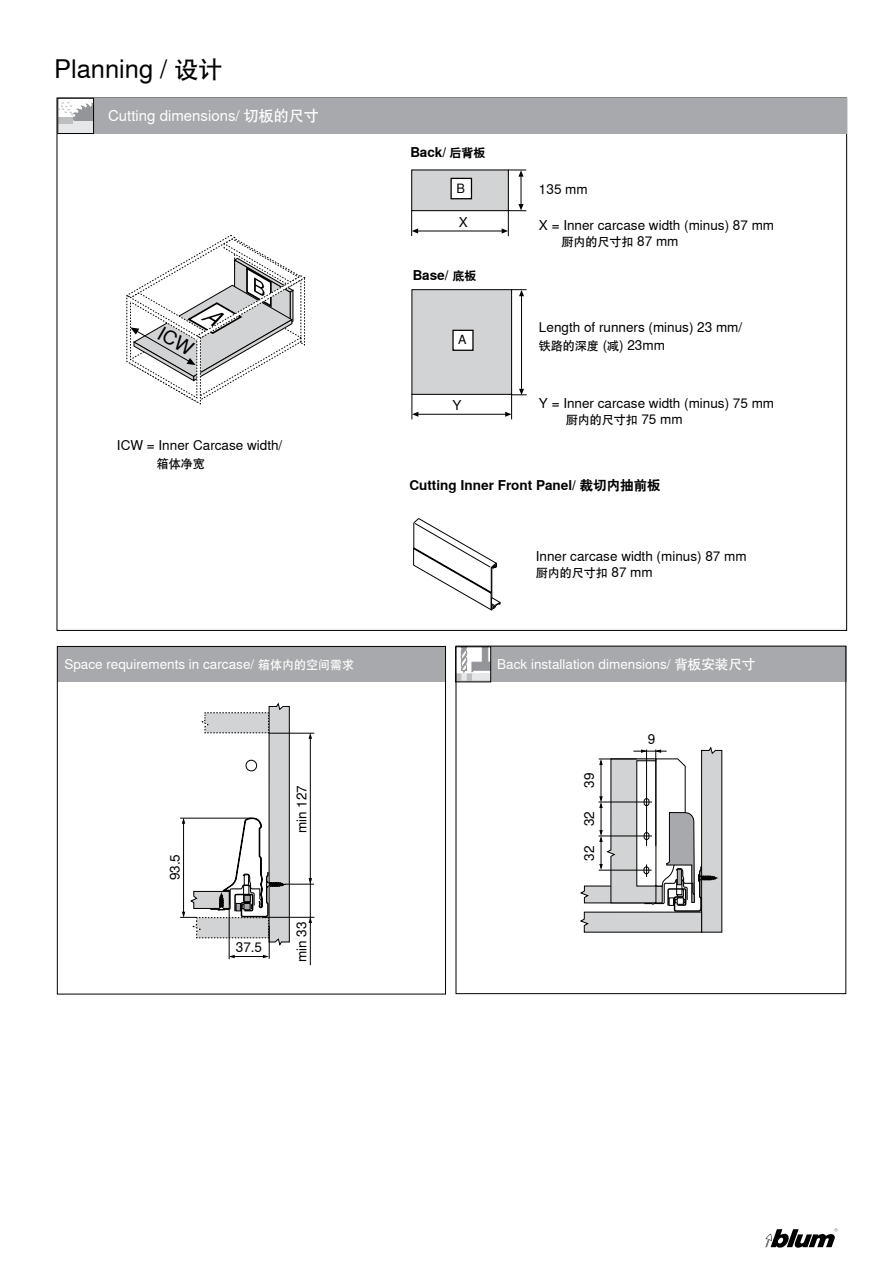
<style>
.page{position:relative;width:893px;height:1263px;background:#fff}
.page>*{position:absolute;margin:0;border:0;box-sizing:border-box;transform-origin:0 0}
.t1{font:25.5px "Nimbus Sans Global";color:#000}
.t2{font:15px "Nimbus Sans Global";color:#fff}
.t3{font:13.5px "Nimbus Sans Global";color:#000}
.t4{font:13.5px "Nimbus Sans Global";color:#fff}
.t5{font:700 13.5px "Nimbus Sans Global";color:#000}
.t6{font:12.75px "Nimbus Sans Global";color:#000}
.t7{font:12.45px "Nimbus Sans Global";color:#000}
.t8{font:12px "Nimbus Sans Global";color:#000}
.s1{font-size:24px}
.s2{font-size:12px}
.s3{font-size:13.5px}
</style>
<div class="page">
<svg style="left:765px;top:1228px;width:73px;height:20px"></svg>
<div style="left:57px;top:98px;width:790px;height:36px;background:#a7a9ac"></div>
<div style="left:58px;top:98px;width:36px;height:36px;background:#fff"></div>
<svg style="left:59px;top:102px;width:33px;height:19px"></svg>
<div style="left:58px;top:121px;width:36px;height:13px;background:#e6e7e8"></div>
<div style="left:58px;top:117px;width:15px;height:6px;background:#bcbec0"></div>
<div style="left:57px;top:98px;width:37px;height:36px;border:1px solid #000"></div>
<div style="left:412px;top:170px;width:96px;height:41px;background:#d1d3d4"></div>
<div style="left:411px;top:169px;width:98px;height:42px;border:1px solid #000"></div>
<hr style="left:418px;top:231px;width:84px;height:1px;background:#000">
<svg style="left:411px;top:211px;width:7px;height:25px"></svg>
<svg style="left:502px;top:170px;width:24px;height:66px"></svg>
<div style="left:451px;top:178px;width:20px;height:21px;background:#fff"></div>
<div style="left:450px;top:178px;width:22px;height:21px;border:1px solid #000"></div>
<div style="left:412px;top:290px;width:100px;height:104px;background:#d1d3d4"></div>
<div style="left:411px;top:289px;width:101px;height:106px;border:1px solid #000"></div>
<hr style="left:418px;top:414px;width:88px;height:1px;background:#000">
<svg style="left:412px;top:394px;width:6px;height:25px"></svg>
<hr style="left:521px;top:296px;width:1px;height:93px;background:#000">
<svg style="left:505px;top:389px;width:22px;height:30px"></svg>
<svg style="left:512px;top:289px;width:15px;height:7px"></svg>
<div style="left:453px;top:330px;width:20px;height:20px;background:#fff"></div>
<div style="left:452px;top:330px;width:22px;height:21px;border:1px solid #000"></div>
<svg style="left:413px;top:518px;width:88px;height:93px"></svg>
<div style="left:455px;top:646px;width:391px;height:36px;background:#a7a9ac"></div>
<div style="left:57px;top:646px;width:388px;height:36px;background:#a7a9ac"></div>
<div style="left:455px;top:646px;width:36px;height:36px;border:1px solid #000"></div>
<svg style="left:458px;top:648px;width:33px;height:34px"></svg>
<div style="left:57px;top:646px;width:389px;height:348px;border:1px solid #000"></div>
<hr style="left:263px;top:917px;width:51px;height:1px;background:#000">
<hr style="left:310px;top:734px;width:1px;height:148px;background:#000">
<hr style="left:284px;top:884px;width:30px;height:1px;background:#000">
<hr style="left:269px;top:926px;width:1px;height:33px;background:#000">
<hr style="left:229px;top:908px;width:1px;height:51px;background:#000">
<hr style="left:231px;top:956px;width:36px;height:1px;background:#000">
<svg style="left:263px;top:955px;width:6px;height:3px"></svg>
<svg style="left:229px;top:955px;width:6px;height:3px"></svg>
<hr style="left:269px;top:733px;width:45px;height:1px;background:#000">
<hr style="left:310px;top:919px;width:1px;height:46px;background:#000">
<hr style="left:310px;top:880px;width:1px;height:39px;background:#000">
<svg style="left:180px;top:702px;width:110px;height:245px"></svg>
<svg style="left:579px;top:629px;width:144px;height:304px"></svg>
<div style="left:677px;top:869px;width:5px;height:16px;background:#a7a9ac"></div>
<div style="left:677px;top:869px;width:5px;height:16px;border:1px solid #000"></div>
<svg style="left:126px;top:235px;width:180px;height:170px"></svg>
<h1 class="t1" style="left:54px;top:50px;width:170px">Planning / <span class="s1">设计</span></h1>
<p class="t2" style="left:108px;top:105px;width:212px">Cutting dimensions/ 切板的尺寸</p>
<p class="t3" style="left:117px;top:435px;width:167px">ICW = Inner Carcase width/</p>
<p class="t8" style="left:157px;top:455px;width:49px">箱体净宽</p>
<p class="t5" style="left:410px;top:142px;width:77px">Back/ <span class="s2">后背板</span></p>
<p class="t6" style="left:456px;top:179px;width:10px">B</p>
<p class="t3" style="left:539px;top:179px;width:50px">135 mm</p>
<p class="t3" style="left:459px;top:212px;width:11px">X</p>
<p class="t5" style="left:413px;top:264px;width:65px">Base/ <span class="s2">底板</span></p>
<p class="t7" style="left:458px;top:330px;width:10px">A</p>
<p class="t3" style="left:453px;top:395px;width:11px">Y</p>
<p class="t3" style="left:539px;top:214px;width:237px">X = Inner carcase width (minus) 87 mm</p>
<p class="t8" style="left:561px;top:232px;width:119px">厨内的尺寸扣 <span class="s3">87 mm</span></p>
<p class="t3" style="left:539px;top:317px;width:205px">Length of runners (minus) 23 mm/</p>
<p class="t8" style="left:539px;top:337px;width:127px">铁路的深度 <span class="s3">(</span>减<span class="s3">) 23mm</span></p>
<p class="t3" style="left:539px;top:393px;width:237px">Y = Inner carcase width (minus) 75 mm</p>
<p class="t8" style="left:566px;top:411px;width:118px">厨内的尺寸扣 <span class="s3">75 mm</span></p>
<p class="t5" style="left:409px;top:474px;width:253px">Cutting Inner Front Panel/ 裁切内抽前板</p>
<p class="t3" style="left:536px;top:545px;width:212px">Inner carcase width (minus) 87 mm</p>
<p class="t8" style="left:536px;top:563px;width:119px">厨内的尺寸扣 <span class="s3">87 mm</span></p>
<p class="t4" style="left:64px;top:654px;width:291px">Space requirements in carcase/ <span class="s2">箱体内的空间需求</span></p>
<p class="t4" style="left:497px;top:654px;width:260px">Back installation dimensions/ 背板安装尺寸</p>
<p class="t3" style="left:165px;top:880px;width:28px;rotate:-90deg">93.5</p>
<p class="t3" style="left:291px;top:833px;width:50px;rotate:-90deg">min 127</p>
<p class="t3" style="left:236px;top:937px;width:28px">37.5</p>
<p class="t3" style="left:291px;top:962px;width:42px;rotate:-90deg">min 33</p>
<p class="t3" style="left:579px;top:788px;width:17px;rotate:-90deg">39</p>
<p class="t3" style="left:579px;top:826px;width:17px;rotate:-90deg">32</p>
<p class="t3" style="left:579px;top:861px;width:17px;rotate:-90deg">32</p>
<p class="t3" style="left:648px;top:729px;width:9px">9</p>
</div>
